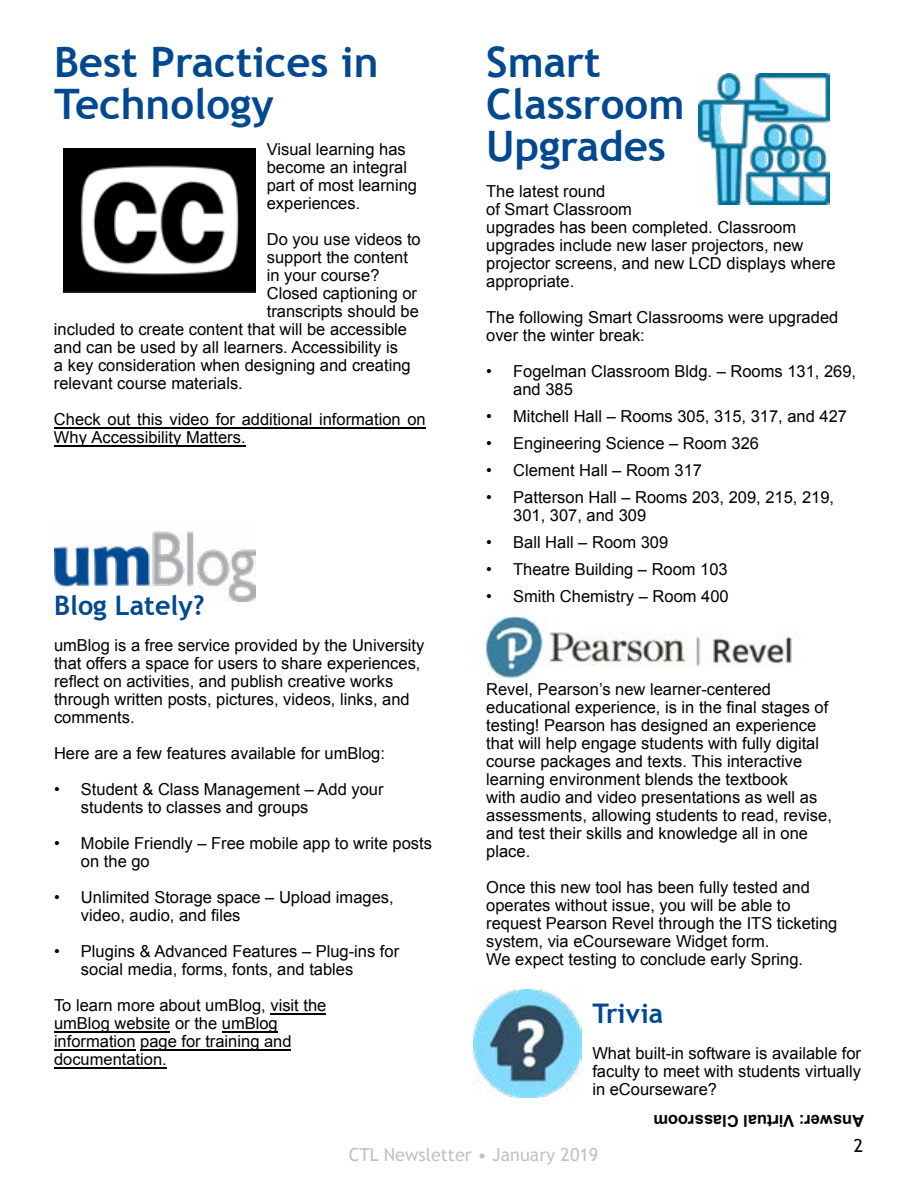
<style>
.page{position:relative;width:918px;height:1188px;background:#fff}
.page>*{position:absolute;margin:0;border:0;box-sizing:border-box;transform-origin:0 0}
.t1{font:700 42px/42px "Trebuchet MS";color:#004990}
.t2{font:700 27px "Trebuchet MS";color:#004990}
.t3{font:18px "Trebuchet MS";color:#bfc2c4}
.t4{font:18px "Trebuchet MS";color:#000}
.t5{font:16.5px/18px "Arial";color:#000}
.t6{font:700 16.5px "Arial";color:#000}
</style>
<div class="page">
<img style="left:64px;top:148px;width:192px;height:145px">
<img style="left:54px;top:531px;width:202px;height:71px">
<img style="left:699px;top:74px;width:130px;height:131px">
<img style="left:483px;top:615px;width:309px;height:64px">
<img style="left:474px;top:989px;width:108px;height:108px">
<hr style="left:54px;top:427px;width:372px;height:1px;background:#000">
<hr style="left:54px;top:445px;width:192px;height:1px;background:#000">
<hr style="left:271px;top:1014px;width:55px;height:1px;background:#000">
<hr style="left:54px;top:1032px;width:116px;height:1px;background:#000">
<hr style="left:222px;top:1032px;width:56px;height:1px;background:#000">
<hr style="left:54px;top:1050px;width:81px;height:1px;background:#000">
<hr style="left:141px;top:1050px;width:150px;height:1px;background:#000">
<hr style="left:54px;top:1067px;width:113px;height:2px;background:#000">
<h1 class="t1" style="left:486px;top:41px;width:200px">Smart<br>Classroom<br>Upgrades</h1>
<p class="t5" style="left:486px;top:182px;width:351px">The latest round<br>of Smart Classroom<br>upgrades has been completed. Classroom upgrades include new laser projectors, new projector screens, and new LCD displays where appropriate.</p>
<p class="t5" style="left:486px;top:308px;width:354px">The following Smart Classrooms were upgraded over the winter break:</p>
<p class="t5" style="left:513px;top:362px;width:344px;text-indent:-27px">• Fogelman Classroom Bldg. – Rooms 131, 269, and 385</p>
<p class="t5" style="left:486px;top:407px;width:362px">• Mitchell Hall – Rooms 305, 315, 317, and 427</p>
<p class="t5" style="left:486px;top:434px;width:274px">• Engineering Science – Room 326</p>
<p class="t5" style="left:486px;top:461px;width:217px">• Clement Hall – Room 317</p>
<p class="t5" style="left:513px;top:488px;width:323px;text-indent:-27px">• Patterson Hall – Rooms 203, 209, 215, 219,<br>301, 307, and 309</p>
<p class="t5" style="left:486px;top:533px;width:183px">• Ball Hall – Room 309</p>
<p class="t5" style="left:486px;top:560px;width:243px">• Theatre Building – Room 103</p>
<p class="t5" style="left:486px;top:587px;width:244px">• Smith Chemistry – Room 400</p>
<h1 class="t1" style="left:54px;top:41px;width:326px">Best Practices in<br>Technology</h1>
<p class="t5" style="left:267px;top:140px;width:141px">Visual learning has</p>
<p class="t5" style="left:267px;top:158px;width:152px">become an integral part of most learning experiences.</p>
<p class="t5" style="left:267px;top:230px;width:156px">Do you use videos to support the content in your course?<br>Closed captioning or</p>
<p class="t5" style="left:267px;top:302px;width:154px">transcripts should be</p>
<p class="t5" style="left:54px;top:320px;width:358px">included to create content that will be accessible and can be used by all learners. Accessibility is a key consideration when designing and creating relevant course materials.</p>
<p class="t5" style="left:54px;top:410px;width:373px">Check out this video for additional information on<br>Why Accessibility Matters.</p>
<h2 class="t2" style="left:54px;top:589px;width:152px">Blog Lately?</h2>
<p class="t5" style="left:54px;top:637px;width:372px">umBlog is a free service provided by the University that offers a space for users to share experiences,</p>
<p class="t5" style="left:54px;top:673px;width:341px">reflect on activities, and publish creative works</p>
<p class="t5" style="left:54px;top:691px;width:357px">through written posts, pictures, videos, links, and comments.</p>
<p class="t5" style="left:54px;top:745px;width:333px">Here are a few features available for umBlog:</p>
<p class="t5" style="left:81px;top:781px;width:304px;text-indent:-27px">• Student &amp; Class Management – Add your students to classes and groups</p>
<p class="t5" style="left:81px;top:835px;width:352px;text-indent:-27px">• Mobile Friendly – Free mobile app to write posts on the go</p>
<p class="t5" style="left:54px;top:889px;width:341px">• Unlimited Storage space – Upload images,</p>
<p class="t5" style="left:81px;top:907px;width:161px">video, audio, and files</p>
<p class="t5" style="left:81px;top:943px;width:320px;text-indent:-27px">• Plugins &amp; Advanced Features – Plug-ins for social media, forms, fonts, and tables</p>
<p class="t5" style="left:54px;top:997px;width:274px">To learn more about umBlog, visit the umBlog website or the umBlog information page for training and documentation.</p>
<p class="t5" style="left:486px;top:681px;width:286px">Revel, Pearson’s new learner-centered</p>
<p class="t5" style="left:486px;top:699px;width:344px">educational experience, is in the final stages of</p>
<p class="t5" style="left:486px;top:717px;width:347px">testing! Pearson has designed an experience that will help engage students with fully digital course packages and texts. This interactive learning environment blends the textbook<br>with audio and video presentations as well as assessments, allowing students to read, revise, and test their skills and knowledge all in one place.</p>
<p class="t5" style="left:486px;top:879px;width:353px">Once this new tool has been fully tested and operates without issue, you will be able to request Pearson Revel through the ITS ticketing system, via eCourseware Widget form.<br>We expect testing to conclude early Spring.</p>
<h2 class="t2" style="left:592px;top:996px;width:72px">Trivia</h2>
<p class="t5" style="left:592px;top:1044px;width:270px;text-align:justify">What built-in software is available for faculty to meet with students virtually in eCourseware?</p>
<p class="t6" style="left:864px;top:1132px;width:212px;rotate:-180deg">Answer: Virtual Classroom</p>
<p class="t4" style="left:854px;top:1135px;width:11px">2</p>
<p class="t3" style="left:349px;top:1145px;width:251px">CTL Newsletter • January 2019</p>
</div>
